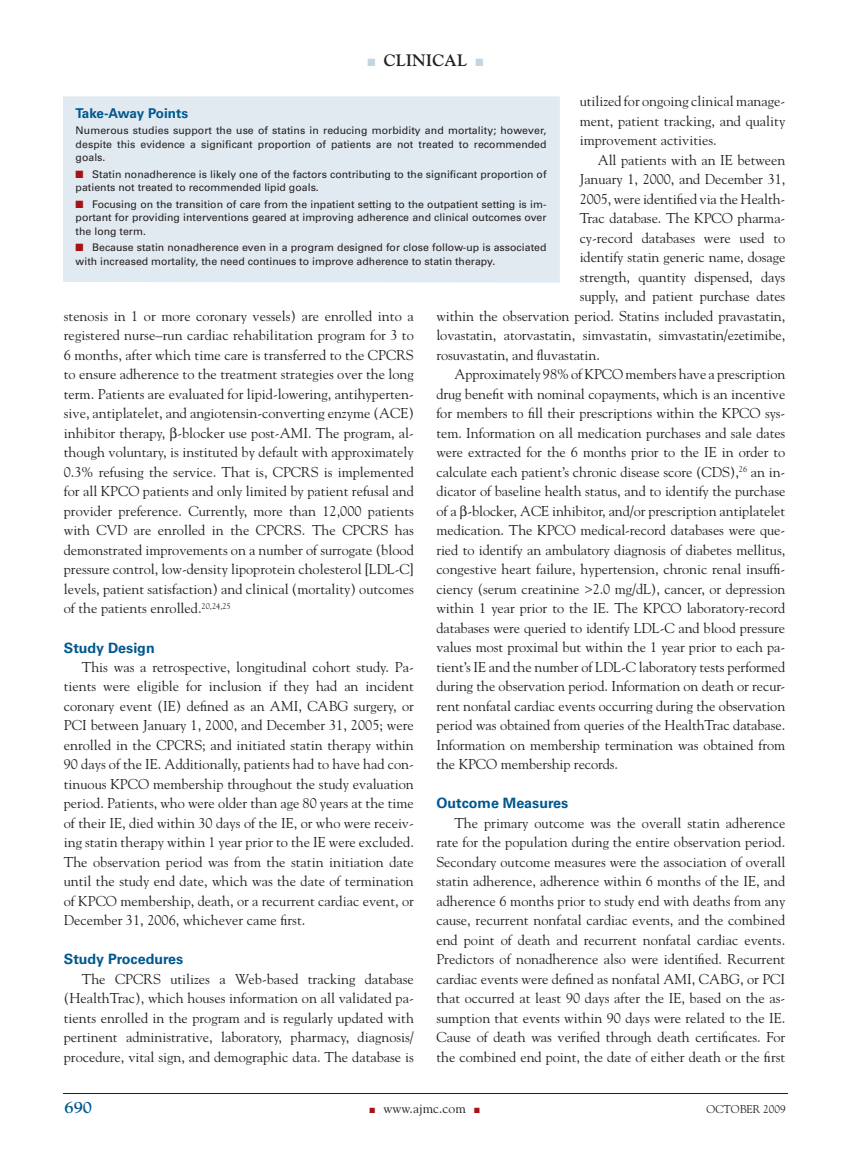
<style>
.page{position:relative;width:851px;height:1161px;background:#fff}
.page>*{position:absolute;margin:0;border:0;box-sizing:border-box;transform-origin:0 0}
.t1{font:700 16.5px "Goudy";color:#231f20}
.t2{font:700 16.5px "Goudy";color:#00588f}
.t3{font:14.25px/19.5px "Goudy";letter-spacing:-.005em;color:#231f20;text-align:justify}
.t4{font:700 14.25px "Univers";color:#00588f}
.t5{font:700 13.5px "Univers";letter-spacing:-.02em;color:#00588f}
.t6{font:13.5px "Goudy";color:#231f20}
.t7{font:11.25px "Goudy";color:#231f20}
.t8{font:10.5px/13.5px "Univers";color:#231f20;text-align:justify}
.s1{color:#c2d6e1}
.s2{color:#a61216}
</style>
<div class="page">
<hr style="left:63px;top:1093px;width:725px;height:1px;background:#231f20">
<div style="left:63px;top:96px;width:497px;height:187px;background:#e0eaf0"></div>
<p class="t1" style="left:367px;top:51px;width:117px"><span class="s1">■</span> CLINICAL <span class="s1">■</span></p>
<p class="t3" style="left:579px;top:92px;width:207px">utilized for ongoing clinical manage&shy;ment, patient tracking, and quality improvement activities.</p>
<p class="t3" style="left:597px;top:150px;width:189px">All patients with an IE between</p>
<p class="t3" style="left:579px;top:170px;width:207px">January 1, 2000, and December 31,</p>
<p class="t3" style="left:579px;top:189px;width:207px">2005, were identified via the Health-</p>
<p class="t3" style="left:579px;top:208px;width:207px">Trac database. The KPCO pharma-</p>
<p class="t3" style="left:579px;top:228px;width:207px">cy-record databases were used to</p>
<p class="t3" style="left:579px;top:247px;width:207px">identify statin generic name, dosage</p>
<p class="t3" style="left:579px;top:267px;width:207px">strength, quantity dispensed, days</p>
<p class="t3" style="left:579px;top:286px;width:207px">supply, and patient purchase dates</p>
<p class="t3" style="left:436px;top:306px;width:350px">within the observation period. Statins included pravastatin,</p>
<p class="t3" style="left:436px;top:325px;width:350px">lovastatin, atorvastatin, simvastatin, simvastatin/ezetimibe,</p>
<p class="t3" style="left:436px;top:345px;width:165px">rosuvastatin, and fluvastatin.</p>
<p class="t3" style="left:454px;top:364px;width:332px">Approximately 98% of KPCO members have a prescription</p>
<p class="t3" style="left:436px;top:384px;width:350px">drug benefit with nominal copayments, which is an incentive</p>
<p class="t3" style="left:436px;top:403px;width:350px">for members to fill their prescriptions within the KPCO sys-</p>
<p class="t3" style="left:436px;top:423px;width:350px">tem. Information on all medication purchases and sale dates</p>
<p class="t3" style="left:436px;top:442px;width:350px">were extracted for the 6 months prior to the IE in order to</p>
<p class="t3" style="left:436px;top:462px;width:350px">calculate each patient’s chronic disease score (CDS),<sup>26</sup> an in-</p>
<p class="t3" style="left:436px;top:482px;width:350px">dicator of baseline health status, and to identify the purchase</p>
<p class="t3" style="left:436px;top:501px;width:350px">of a -blocker, ACE inhibitor, and/or prescription antiplatelet</p>
<p class="t3" style="left:436px;top:521px;width:350px">medication. The KPCO medical-record databases were que-</p>
<p class="t3" style="left:436px;top:540px;width:350px">ried to identify an ambulatory diagnosis of diabetes mellitus,</p>
<p class="t3" style="left:436px;top:560px;width:350px">congestive heart failure, hypertension, chronic renal insuffi-</p>
<p class="t3" style="left:436px;top:579px;width:350px">ciency (serum creatinine &gt;2.0 mg/dL), cancer, or depression</p>
<p class="t3" style="left:436px;top:599px;width:350px">within 1 year prior to the IE. The KPCO laboratory-record</p>
<p class="t3" style="left:436px;top:618px;width:350px">databases were queried to identify LDL-C and blood pressure</p>
<p class="t3" style="left:436px;top:638px;width:350px">values most proximal but within the 1 year prior to each pa-</p>
<p class="t3" style="left:436px;top:657px;width:350px">tient’s IE and the number of LDL-C laboratory tests performed</p>
<p class="t3" style="left:436px;top:677px;width:350px">during the observation period. Information on death or recur-</p>
<p class="t3" style="left:436px;top:696px;width:350px">rent nonfatal cardiac events occurring during the observation</p>
<p class="t3" style="left:436px;top:716px;width:350px">period was obtained from queries of the HealthTrac database.</p>
<p class="t3" style="left:436px;top:735px;width:350px">Information on membership termination was obtained from</p>
<p class="t3" style="left:436px;top:755px;width:183px">the KPCO membership records.</p>
<p class="t4" style="left:436px;top:795px;width:133px">Outcome Measures</p>
<p class="t3" style="left:436px;top:813px;width:350px;text-indent:18px">The primary outcome was the overall statin adherence rate for the population during the entire observation period.<br>Secondary outcome measures were the association of overall statin adherence, adherence within 6 months of the IE, and adherence 6 months prior to study end with deaths from any cause, recurrent nonfatal cardiac events, and the combined end point of death and recurrent nonfatal cardiac events.<br>Predictors of nonadherence also were identified. Recurrent cardiac events were defined as nonfatal AMI, CABG, or PCI that occurred at least 90 days after the IE, based on the as&shy;sumption that events within 90 days were related to the IE.<br>Cause of death was verified through death certificates. For the combined end point, the date of either death or the first</p>
<p class="t5" style="left:76px;top:105px;width:114px">Take-Away Points</p>
<p class="t8" style="left:76px;top:124px;width:472px">Numerous studies support the use of statins in reducing morbidity and mortality; however, despite this evidence a significant proportion of patients are not treated to recommended goals.</p>
<p class="t8" style="left:76px;top:167px;width:472px"><span class="s2">■</span> Statin nonadherence is likely one of the factors contributing to the significant proportion of patients not treated to recommended lipid goals.</p>
<p class="t8" style="left:76px;top:197px;width:472px"><span class="s2">■</span> Focusing on the transition of care from the inpatient setting to the outpatient setting is im&shy;portant for providing interventions geared at improving adherence and clinical outcomes over the long term.</p>
<p class="t8" style="left:76px;top:241px;width:472px"><span class="s2">■</span> Because statin nonadherence even in a program designed for close follow-up is associated with increased mortality, the need continues to improve adherence to statin therapy.</p>
<p class="t3" style="left:64px;top:306px;width:351px">stenosis in 1 or more coronary vessels) are enrolled into a registered nurse–run cardiac rehabilitation program for 3 to 6 months, after which time care is transferred to the CPCRS to ensure adherence to the treatment strategies over the long term. Patients are evaluated for lipid-lowering, antihyperten&shy;sive, antiplatelet, and angiotensin-converting enzyme (ACE) inhibitor therapy, -blocker use post-AMI. The program, al&shy;though voluntary, is instituted by default with approximately 0.3% refusing the service. That is, CPCRS is implemented for all KPCO patients and only limited by patient refusal and provider preference. Currently, more than 12,000 patients with CVD are enrolled in the CPCRS. The CPCRS has demonstrated improvements on a number of surrogate (blood pressure control, low-density lipoprotein cholesterol [LDL-C] levels, patient satisfaction) and clinical (mortality) outcomes of the patients enrolled.<sup>20,24,25</sup></p>
<p class="t4" style="left:64px;top:639px;width:92px">Study Design</p>
<p class="t3" style="left:64px;top:657px;width:351px;text-indent:18px">This was a retrospective, longitudinal cohort study. Pa&shy;tients were eligible for inclusion if they had an incident coronary event (IE) defined as an AMI, CABG surgery, or PCI between January 1, 2000, and December 31, 2005; were enrolled in the CPCRS; and initiated statin therapy within 90 days of the IE. Additionally, patients had to have had con&shy;tinuous KPCO membership throughout the study evaluation period. Patients, who were older than age 80 years at the time of their IE, died within 30 days of the IE, or who were receiv&shy;ing statin therapy within 1 year prior to the IE were excluded.<br>The observation period was from the statin initiation date until the study end date, which was the date of termination of KPCO membership, death, or a recurrent cardiac event, or December 31, 2006, whichever came first.</p>
<p class="t4" style="left:64px;top:951px;width:121px">Study Procedures</p>
<p class="t3" style="left:64px;top:969px;width:351px;text-indent:18px">The CPCRS utilizes a Web-based tracking database (HealthTrac), which houses information on all validated pa&shy;tients enrolled in the program and is regularly updated with pertinent administrative, laboratory, pharmacy, diagnosis/ procedure, vital sign, and demographic data. The database is</p>
<p class="t2" style="left:64px;top:1097px;width:29px">690</p>
<p class="t6" style="left:369px;top:1100px;width:112px"><span class="s2">■</span> www.ajmc.com <span class="s2">■</span></p>
<p class="t7" style="left:706px;top:1102px;width:42px">OCTOber</p>
<p class="t7" style="left:763px;top:1102px;width:24px">2009</p>
</div>
